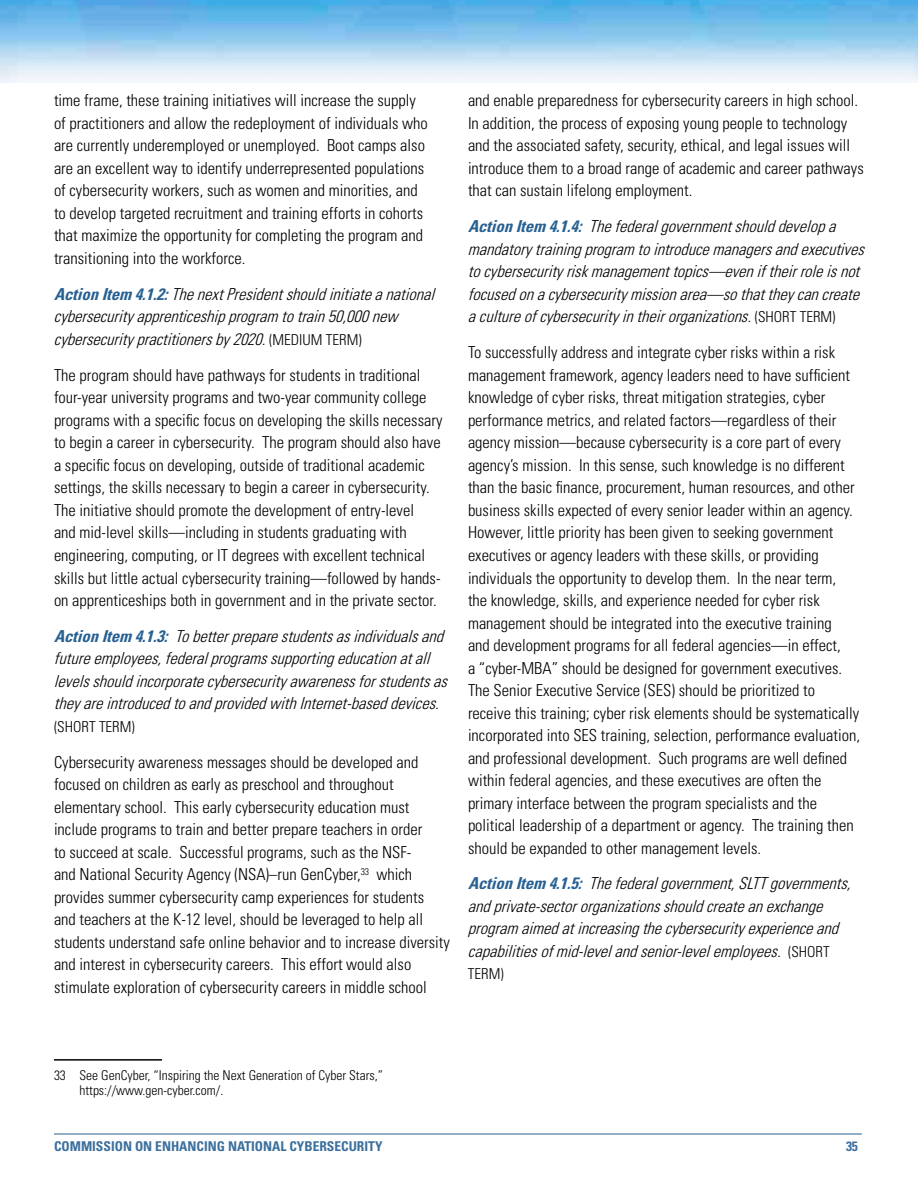
<style>
.page{position:relative;width:918px;height:1188px;background:#fff}
.page>*{position:absolute;margin:0;border:0;box-sizing:border-box;transform-origin:0 0}
.t1{font:300 condensed 16.5px/22.5px "Univers LT Std";color:#000}
.t2{font:italic 300 condensed 16.5px/22.5px "Univers LT Std";color:#000}
.t3{font:300 condensed 15px "Univers LT Std";color:#000}
.t4{font:300 condensed 13.5px/15px "Univers LT Std";color:#000}
.t5{font:700 condensed 13.5px "Univers LT Std";color:#3c709d}
.s1{font-weight:700;color:#276092}
.s2{font-style:normal;font-size:15px}
</style>
<div class="page">
<hr style="left:54px;top:1134px;width:808px;height:1px;background:#276092">
<img style="left:0;top:0;width:918px;height:82px">
<hr style="left:54px;top:1059px;width:108px;height:2px;background:#000">
<p class="t1" style="left:54px;top:89px;width:375px">time frame, these training initiatives will increase the supply of practitioners and allow the redeployment of individuals who are currently underemployed or unemployed. Boot camps also are an excellent way to identify underrepresented populations of cybersecurity workers, such as women and minorities, and to develop targeted recruitment and training efforts in cohorts that maximize the opportunity for completing the program and transitioning into the workforce.</p>
<p class="t2" style="left:54px;top:283px;width:387px"><span class="s1">ActionItem 4.1.2:</span>ThenextPresidentshouldinitiateanational cybersecurityapprenticeshipprogram totrain50,000new cybersecuritypractitionersby2020.<span class="s2">( M E D I U M T E R M )</span></p>
<p class="t1" style="left:54px;top:364px;width:390px">The program should have pathways for students in traditional four-year university programs and two-year community college programs with a specific focus on developing the skills necessary to begin a career in cybersecurity. The program should also have a specific focus on developing, outside of traditional academic settings, the skills necessary to begin a career in cybersecurity.<br>The initiative should promote the development of entry-level<br>and mid-level skills—including in students graduating with engineering, computing, or IT degrees with excellent technical skills but little actual cybersecurity training—followed by hands&shy;on apprenticeships both in government and in the private sector.</p>
<p class="t2" style="left:54px;top:625px;width:400px"><span class="s1">ActionItem 4.1.3:</span> Tobetterpreparestudentsasindividualsand futureemployees,federalprogramssupportingeducationatall levelsshouldincorporatecybersecurityawarenessforstudentsas theyareintroducedtoandprovidedwithInternet-baseddevices.</p>
<p class="t3" style="left:54px;top:718px;width:82px">(SHORT TERM)</p>
<p class="t1" style="left:54px;top:751px;width:397px">Cybersecurity awareness messages should be developed and focused on children as early as preschool and throughout elementary school. This early cybersecurity education must include programs to train and better prepare teachers in order<br>to succeed at scale. Successful programs, such as the NSF-<br>and National Security Agency (NSA)–run GenCyber,<sup>33</sup> which provides summer cybersecurity camp experiences for students and teachers at the K-12 level, should be leveraged to help all students understand safe online behavior and to increase diversity and interest in cybersecurity careers. This effort would also stimulate exploration of cybersecurity careers in middle school</p>
<p class="t1" style="left:468px;top:89px;width:397px">and enable preparedness for cybersecurity careers in high school.<br>In addition, the process of exposing young people to technology and the associated safety, security, ethical, and legal issues will introduce them to a broad range of academic and career pathways that can sustain lifelong employment.</p>
<p class="t2" style="left:468px;top:215px;width:403px"><span class="s1">ActionItem 4.1.4:</span> Thefederalgovernmentshoulddevelopa mandatorytrainingprogram tointroducemanagersandexecutives tocybersecurityriskmanagementtopics—eveniftheirroleisnot focusedonacybersecuritymissionarea—sothattheycancreate acultureofcybersecurityintheirorganizations.<span class="s2">( S H O R T T E R M )</span></p>
<p class="t1" style="left:468px;top:341px;width:394px">To successfully address and integrate cyber risks within a risk management framework, agency leaders need to have sufficient knowledge of cyber risks, threat mitigation strategies, cyber performance metrics, and related factors—regardless of their agency mission—because cybersecurity is a core part of every agency’s mission. In this sense, such knowledge is no different than the basic finance, procurement, human resources, and other business skills expected of every senior leader within an agency.<br>However, little priority has been given to seeking government executives or agency leaders with these skills, or providing individuals the opportunity to develop them. In the near term,<br>the knowledge, skills, and experience needed for cyber risk management should be integrated into the executive training<br>and development programs for all federal agencies—in effect,<br>a “cyber-MBA” should be designed for government executives.<br>The Senior Executive Service (SES) should be prioritized to receive this training; cyber risk elements should be systematically incorporated into SES training, selection, performance evaluation, and professional development. Such programs are well defined within federal agencies, and these executives are often the primary interface between the program specialists and the political leadership of a department or agency. The training then should be expanded to other management levels.</p>
<p class="t2" style="left:468px;top:872px;width:389px"><span class="s1">ActionItem 4.1.5:</span> Thefederalgovernment,SLTTgovernments, andprivate-sectororganizationsshouldcreateanexchange program aimedatincreasingthecybersecurityexperienceand capabilitiesofmid-levelandsenior-levelemployees. <span class="s2">( S H O R T</span></p>
<p class="t3" style="left:468px;top:965px;width:37px">TERM)</p>
<p class="t4" style="left:80px;top:1068px;width:305px;text-indent:-26px">33 See GenCyber, “Inspiring the Next Generation of Cyber Stars,” https://www.gen-cyber.com/.</p>
<p class="t5" style="left:54px;top:1138px;width:330px">COMMISSION ON ENHANCING NATIONAL CYBERSECURITY</p>
<p class="t5" style="left:846px;top:1138px;width:13px">35</p>
</div>
